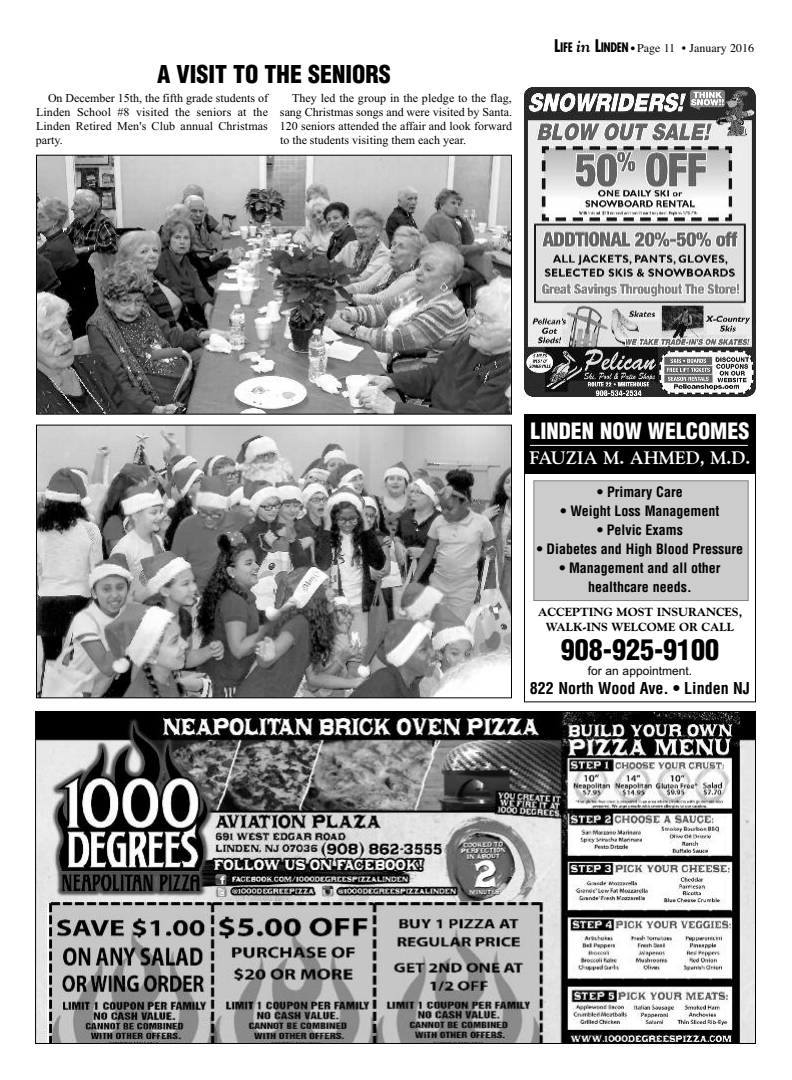
<style>
.page{position:relative;width:792px;height:1080px;background:#fff}
.page>*{position:absolute;margin:0;border:0;box-sizing:border-box;transform-origin:0 0}
.t1{font:900 condensed 28px "Helvetica";color:#000}
.t2{font:900 condensed 24px "Helvetica";color:#000}
.t3{font:900 condensed 22px "Helvetica";color:#fff}
.t4{font:700 18px "Goudy";color:#fff}
.t5{font:700 condensed 16px "Helvetica";color:#000}
.t6{font:700 condensed 14px/19px "Helvetica";color:#000;text-align:center}
.t7{font:12px/14px "Times New Roman";color:#000;text-align:justify}
.t8{font:800 12px/15px "Goudy";color:#000;text-align:center}
.t9{font:12px "Times";color:#000}
.t10{font:12px "Arial";color:#000}
.s1{font-family:"Futura";font-weight:700;font-stretch:condensed;font-size:17px}
.s2{font-family:"Futura";font-weight:700;font-stretch:condensed;font-size:12.8px}
.s3{font-family:"Goudy";font-weight:700;font-style:italic;font-size:17px}
.s4{font-family:"Futura";font-weight:700;font-stretch:condensed;font-size:10px}
</style>
<div class="page">
<div style="left:524px;top:414px;width:232px;height:288px;border:1px solid #000"></div>
<div style="left:534px;top:481px;width:214px;height:119px;background:#ccc"></div>
<div style="left:533px;top:480px;width:216px;height:121px;border:1px solid #808080"></div>
<div style="left:524px;top:414px;width:232px;height:60px;background:#000"></div>
<hr style="left:530px;top:445px;width:218px;height:1px;background:#fff">
<img style="left:37px;top:713px;width:717px;height:329px">
<img style="left:38px;top:427px;width:472px;height:269px">
<div style="left:36px;top:425px;width:476px;height:273px;border:1px solid #000"></div>
<img style="left:38px;top:157px;width:472px;height:256px">
<div style="left:36px;top:155px;width:476px;height:260px;border:1px solid #000"></div>
<img style="left:524px;top:87px;width:232px;height:310px">
<h2 class="t2" style="left:157px;top:61px;width:235px">A VISIT TO THE SENIORS</h2>
<p class="t7" style="left:36px;top:91px;width:234px;text-indent:12px">On December 15th, the fifth grade students of Linden School #8 visited the seniors at the Linden Retired Men's Club annual Christmas party.</p>
<p class="t7" style="left:280px;top:91px;width:234px;text-indent:12px">They led the group in the pledge to the flag, sang Christmas songs and were visited by Santa.<br>120 seniors attended the affair and look forward to the students visiting them each year.</p>
<p class="t9" style="left:554px;top:41px;width:201px"><span class="s1">L</span><span class="s2">IFE</span> <span class="s3">in</span> <span class="s1">L</span><span class="s2">INDEN</span> <span class="s4">•</span> Page 11 • January 2016</p>
<h3 class="t3" style="left:531px;top:418px;width:220px">LINDEN NOW WELCOMES</h3>
<h3 class="t4" style="left:530px;top:447px;width:222px">FAUZIA M. AHMED, M.D.</h3>
<p class="t6" style="left:597px;top:482px;width:87px">• Primary Care</p>
<p class="t6" style="left:561px;top:501px;width:160px">• Weight Loss Management</p>
<p class="t6" style="left:597px;top:520px;width:87px">• Pelvic Exams</p>
<p class="t6" style="left:537px;top:539px;width:208px">• Diabetes and High Blood Pressure</p>
<p class="t6" style="left:559px;top:558px;width:163px">• Management and all other healthcare needs.</p>
<p class="t8" style="left:538px;top:605px;width:205px">ACCEPTING MOST INSURANCES,<br>WALK-INS WELCOME OR CALL</p>
<h1 class="t1" style="left:561px;top:634px;width:160px">908-925-9100</h1>
<p class="t10" style="left:588px;top:664px;width:106px">for an appointment.</p>
<h3 class="t5" style="left:530px;top:679px;width:222px">822 North Wood Ave. • Linden NJ</h3>
</div>
